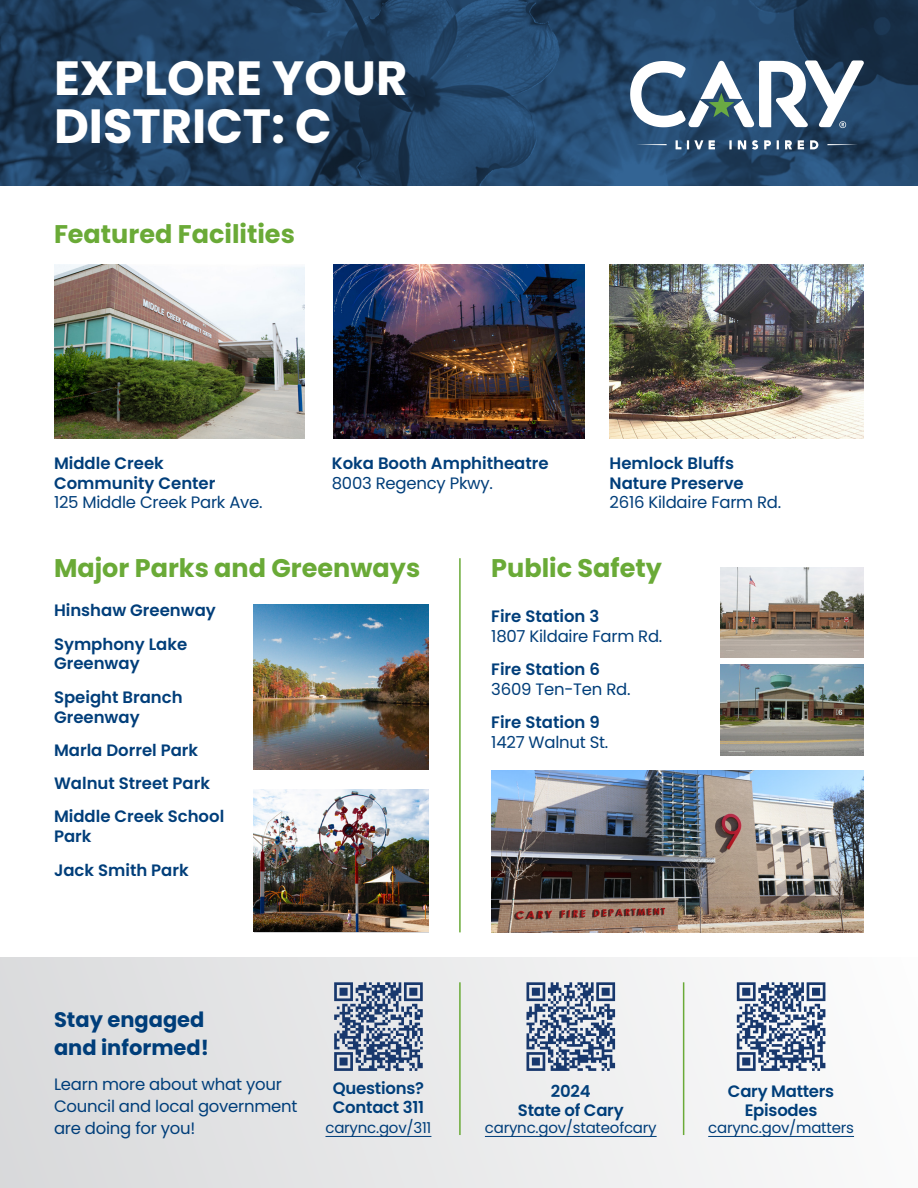
<style>
.page{position:relative;width:918px;height:1188px;background:#fff}
.page>*{position:absolute;margin:0;border:0;box-sizing:border-box;transform-origin:0 0}
.t1{font:700 48px/48px "Poppins";color:#fff}
.t2{font:700 25.5px "Poppins";color:#6aaa37}
.t3{font:700 21px "Poppins";color:#003e7a}
.Facility_name{font:600 16.5px/19.8px "Poppins";color:#003e7a}
.Facility_Address{font:16.5px/21.8px "Poppins";letter-spacing:-.015em;color:#003e7a}
.t4{font:15px "Poppins";letter-spacing:-.015em;color:#003e7a}
</style>
<div class="page">
<div style="left:0;top:957px;width:918px;height:231px;background:linear-gradient(to right,#d9dadc,#fbfbfb)"></div>
<img style="left:0;top:0;width:918px;height:186px">
<hr style="left:459px;top:558px;width:2px;height:374px;background:#6aaa37">
<hr style="left:459px;top:982px;width:2px;height:153px;background:#6aaa37">
<hr style="left:683px;top:982px;width:1px;height:153px;background:#6aaa37">
<img style="left:334px;top:265px;width:250px;height:173px">
<img style="left:254px;top:789px;width:175px;height:143px">
<img style="left:254px;top:605px;width:175px;height:164px">
<img style="left:54px;top:265px;width:250px;height:173px">
<img style="left:610px;top:265px;width:254px;height:173px">
<img style="left:491px;top:770px;width:373px;height:162px">
<svg style="left:334px;top:982px;width:89px;height:89px;background:#798aa7"></svg>
<hr style="left:325px;top:1136px;width:106px;height:1px;background:#003e7a">
<svg style="left:526px;top:982px;width:89px;height:89px"></svg>
<hr style="left:485px;top:1136px;width:172px;height:1px;background:#003e7a">
<svg style="left:737px;top:982px;width:88px;height:89px"></svg>
<hr style="left:708px;top:1136px;width:146px;height:1px;background:#003e7a">
<img style="left:720px;top:665px;width:144px;height:91px">
<img style="left:720px;top:567px;width:144px;height:91px">
<svg style="left:827px;top:144px;width:31px;height:1px"></svg>
<svg style="left:636px;top:144px;width:31px;height:1px"></svg>
<svg style="left:676px;top:140px;width:5px;height:9px"></svg>
<svg style="left:687px;top:140px;width:16px;height:9px"></svg>
<svg style="left:709px;top:140px;width:6px;height:9px"></svg>
<svg style="left:729px;top:140px;width:3px;height:9px"></svg>
<svg style="left:738px;top:140px;width:8px;height:9px"></svg>
<svg style="left:752px;top:140px;width:6px;height:10px"></svg>
<svg style="left:764px;top:140px;width:7px;height:9px"></svg>
<svg style="left:777px;top:140px;width:2px;height:9px"></svg>
<svg style="left:785px;top:140px;width:7px;height:9px"></svg>
<svg style="left:798px;top:140px;width:6px;height:9px"></svg>
<svg style="left:810px;top:140px;width:8px;height:9px"></svg>
<svg style="left:630px;top:60px;width:234px;height:68px"></svg>
<h1 class="t1" style="left:54px;top:55px;width:355px">EXPLORE YOUR<br>DISTRICT: C</h1>
<h2 class="t2" style="left:54px;top:219px;width:242px">Featured Facilities</h2>
<h3 class="Facility_name" style="left:54px;top:453px;width:163px">Middle Creek<br>Community Center</h3>
<p class="Facility_Address" style="left:54px;top:492px;width:210px">125 Middle Creek Park Ave.</p>
<h3 class="Facility_name" style="left:332px;top:453px;width:218px">Koka Booth Amphitheatre</h3>
<p class="Facility_Address" style="left:332px;top:472px;width:163px">8003 Regency Pkwy.</p>
<h3 class="Facility_name" style="left:610px;top:453px;width:136px">Hemlock Bluffs<br>Nature Preserve</h3>
<p class="Facility_Address" style="left:610px;top:492px;width:173px">2616 Kildaire Farm Rd.</p>
<h2 class="t2" style="left:54px;top:554px;width:368px">Major Parks and Greenways</h2>
<h2 class="t2" style="left:491px;top:554px;width:172px">Public Safety</h2>
<h3 class="Facility_name" style="left:54px;top:601px;width:163px">Hinshaw Greenway</h3>
<h3 class="Facility_name" style="left:54px;top:634px;width:135px">Symphony Lake<br>Greenway</h3>
<h3 class="Facility_name" style="left:54px;top:687px;width:130px">Speight Branch<br>Greenway</h3>
<h3 class="Facility_name" style="left:54px;top:740px;width:146px">Marla Dorrel Park</h3>
<h3 class="Facility_name" style="left:54px;top:774px;width:158px">Walnut Street Park</h3>
<h3 class="Facility_name" style="left:54px;top:807px;width:172px">Middle Creek School<br>Park</h3>
<h3 class="Facility_name" style="left:54px;top:860px;width:136px">Jack Smith Park</h3>
<h2 class="t3" style="left:54px;top:1007px;width:152px">Stay engaged</h2>
<h2 class="t3" style="left:54px;top:1035px;width:157px">and informed!</h2>
<p class="Facility_Address" style="left:54px;top:1073px;width:245px">Learn more about what your<br>Council and local government are doing for you!</p>
<h3 class="Facility_name" style="left:333px;top:1079px;width:93px;line-height:18.8px">Questions?<br>Contact 311</h3>
<p class="t4" style="left:325px;top:1120px;width:107px">carync.gov/311</p>
<h3 class="Facility_name" style="left:491px;top:607px;width:109px">Fire Station 3</h3>
<p class="Facility_Address" style="left:491px;top:625px;width:173px">1807 Kildaire Farm Rd.</p>
<h3 class="Facility_name" style="left:491px;top:660px;width:110px">Fire Station 6</h3>
<p class="Facility_Address" style="left:491px;top:679px;width:141px">3609 Ten-Ten Rd.</p>
<h3 class="Facility_name" style="left:491px;top:713px;width:110px">Fire Station 9</h3>
<p class="Facility_Address" style="left:491px;top:732px;width:119px">1427 Walnut St.</p>
<h3 class="Facility_name" style="left:518px;top:1082px;width:107px;line-height:18.8px;text-align:center">2024<br>State of Cary</h3>
<p class="t4" style="left:485px;top:1120px;width:173px">carync.gov/stateofcary</p>
<h3 class="Facility_name" style="left:728px;top:1082px;width:108px;line-height:18.8px;text-align:center">Cary Matters<br>Episodes</h3>
<p class="t4" style="left:708px;top:1120px;width:147px">carync.gov/matters</p>
</div>
